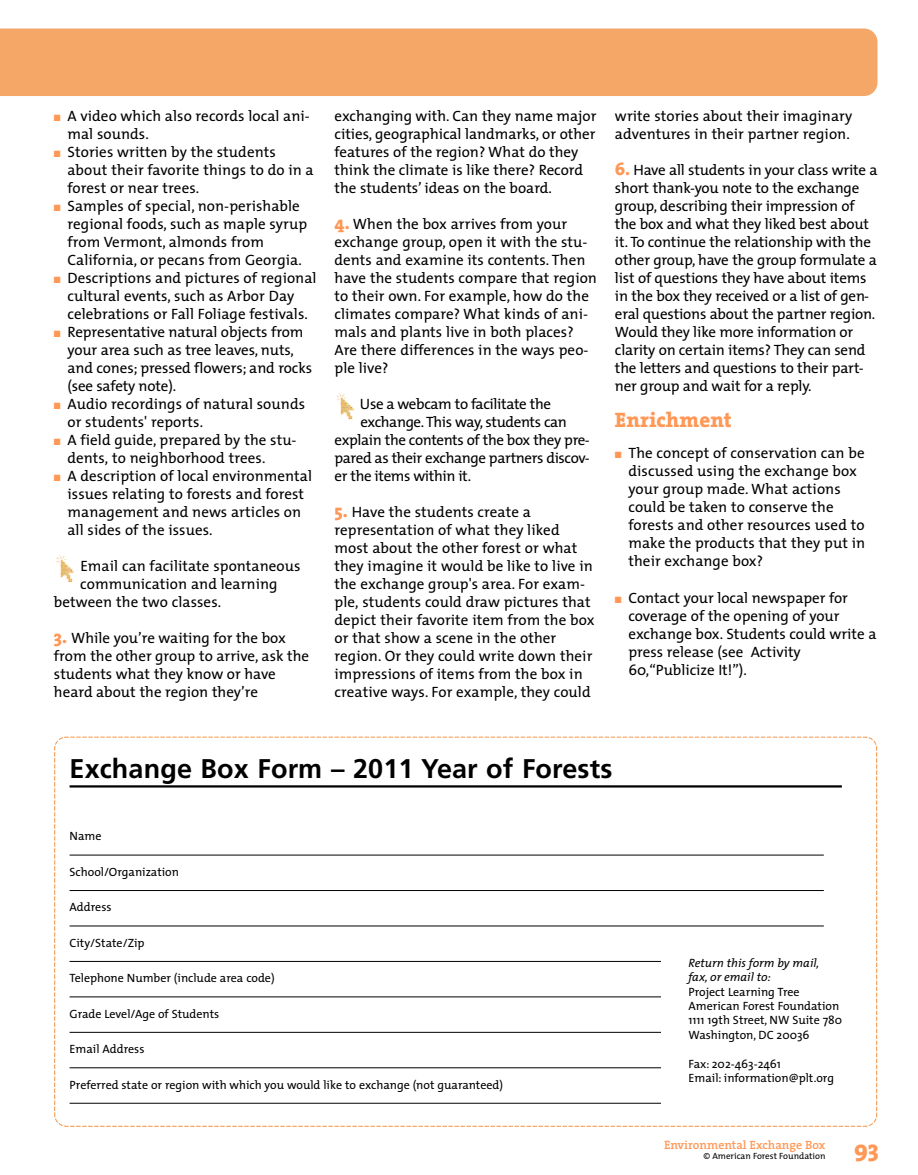
<style>
.page{position:relative;width:918px;height:1175px;background:#fff}
.page>*{position:absolute;margin:0;border:0;box-sizing:border-box;transform-origin:0 0}
.t1{font:700 27px "Frutiger";letter-spacing:.005em;color:#000}
.t2{font:800 24px "The Serif";color:#ff9755}
.t3{font:800 21px "The Serif";color:#ff9755}
.t4{font:15px/18px "The Mix";color:#000}
.t5{font:15px "The Mix";letter-spacing:-.025em;color:#000}
.t6{font:12px/14.4px "The Mix";color:#000}
.t7{font:italic 12px/14.4px "The Mix";color:#000}
.t8{font:600 12px "The Serif";color:#ff9755}
.t9{font:9px "The Mix";color:#000}
.s1{color:#ff9755}
.s2{font-family:"The Serif";font-weight:800;font-size:18px;color:#ff9755}
</style>
<div class="page">
<img style="left:338px;top:393px;width:17px;height:27px">
<img style="left:57px;top:555px;width:17px;height:28px">
<svg style="left:54px;top:736px;width:824px;height:390px"></svg>
<hr style="left:70px;top:785px;width:772px;height:2px;background:#000">
<svg style="left:69px;top:854px;width:756px;height:1px"></svg>
<svg style="left:69px;top:889px;width:756px;height:2px"></svg>
<svg style="left:69px;top:925px;width:756px;height:1px"></svg>
<svg style="left:69px;top:960px;width:593px;height:2px"></svg>
<svg style="left:69px;top:996px;width:593px;height:1px"></svg>
<svg style="left:69px;top:1031px;width:593px;height:2px"></svg>
<svg style="left:69px;top:1067px;width:593px;height:1px"></svg>
<svg style="left:69px;top:1102px;width:593px;height:2px"></svg>
<div style="left:662px;top:957px;width:207px;height:161px;background:#fff"></div>
<div style="left:0;top:28px;width:878px;height:68px;background:#f5a768"></div>
<p class="t4" style="left:67px;top:108px;width:244px;text-indent:-14px"><span class="s1">■</span> A video which also records local ani&shy;mal sounds.</p>
<p class="t4" style="left:67px;top:144px;width:248px;text-indent:-14px"><span class="s1">■</span> Stories written by the students about their favorite things to do in a forest or near trees.</p>
<p class="t4" style="left:67px;top:198px;width:241px;text-indent:-14px"><span class="s1">■</span> Samples of special, non-perishable regional foods, such as maple syrup from Vermont, almonds from California, or pecans from Georgia.</p>
<p class="t4" style="left:54px;top:270px;width:264px;text-align:center"><span class="s1">■</span> Descriptions and pictures of region al cultural events, such as Arbor Day celebrations or Fall Foliage festivals.</p>
<p class="t4" style="left:67px;top:324px;width:246px;text-indent:-14px"><span class="s1">■</span> Representative natural objects from your area such as tree leaves, nuts, and cones; pressed flowers; and rocks (see safety note).</p>
<p class="t4" style="left:67px;top:396px;width:239px;text-indent:-14px"><span class="s1">■</span> Audio recordings of natural sounds or students' reports.</p>
<p class="t4" style="left:67px;top:432px;width:231px;text-indent:-14px"><span class="s1">■</span> A field guide, prepared by the stu - dents, to neigh borhood trees.</p>
<p class="t4" style="left:67px;top:468px;width:246px;text-indent:-14px"><span class="s1">■</span> A description of local environmen tal issues relating to forests and forest management and news articles on all sides of the issues.</p>
<p class="t4" style="left:80px;top:558px;width:222px">Email can facilitate spontaneous</p>
<p class="t4" style="left:80px;top:576px;width:199px">communication and learning</p>
<p class="t4" style="left:54px;top:594px;width:169px">between the two classes.</p>
<p class="t4" style="left:54px;top:630px;width:257px"><span class="s2">3.</span> While you’re waiting for the box from the other group to arrive, ask the students what they know or have heard about the region they’re</p>
<p class="t4" style="left:334px;top:108px;width:264px">exchanging with. Can they name major cities, geographical landmarks, or other features of the region? What do they think the climate is like there? Record the students’ ideas on the board.</p>
<p class="t4" style="left:334px;top:216px;width:264px"><span class="s2">4.</span> When the box arrives from your exchange group, open it with the stu - dents and examine its contents. Then have the students compare that region to their own. For example, how do the climates compare? What kinds of ani - mals and plants live in both places?<br>Are there differences in the ways peo&shy;ple live?</p>
<p class="t5" style="left:360px;top:397px;width:193px">Use a webcam to facilitate the</p>
<p class="t5" style="left:360px;top:415px;width:208px">exchange. This way, students can</p>
<p class="t5" style="left:334px;top:433px;width:257px">explain the contents of the box they pre-</p>
<p class="t5" style="left:334px;top:451px;width:257px">pared as their exchange partners discov-</p>
<p class="t5" style="left:334px;top:469px;width:138px">er the items within it.</p>
<p class="t4" style="left:334px;top:504px;width:262px"><span class="s2">5.</span> Have the students create a<br>represen tation of what they liked most about the other forest or what they imagine it would be like to live in the exchange group's area. For exam - ple, students could draw pictures that depict their favorite item from the box or that show a scene in the other region. Or they could write down their impressions of items from the box in creative ways. For example, they could</p>
<p class="t4" style="left:615px;top:108px;width:239px">write stories about their imaginary adventures in their partner region.</p>
<p class="t4" style="left:615px;top:162px;width:264px"><span class="s2">6.</span> Have all students in your class write a short thank-you note to the exchange group, describing their impression of the box and what they liked best about it. To continue the relationship with the other group, have the group formulate a list of questions they have about items in the box they received or a list of gen&shy;eral questions about the partner region.<br>Would they like more information or clarity on certain items? They can send the letters and ques tions to their part&shy;ner group and wait for a reply.</p>
<h3 class="t3" style="left:615px;top:411px;width:118px">Enrichment</h3>
<p class="t4" style="left:628px;top:445px;width:238px;text-indent:-14px"><span class="s1">■</span> The concept of conservation can be discussed using the exchange box your group made. What actions could be taken to conserve the forests and other resources used to make the products that they put in their exchange box?</p>
<p class="t4" style="left:628px;top:589px;width:249px;text-indent:-14px"><span class="s1">■</span> Contact your local newspaper for coverage of the opening of your exchange box. Students could write a press release (see Activity<br>60,“Publicize It!”).</p>
<h1 class="t1" style="left:70px;top:757px;width:544px">Exchange Box Form – 2011 Year of Forests</h1>
<p class="t6" style="left:70px;top:830px;width:33px">Name</p>
<p class="t6" style="left:70px;top:865px;width:111px">School/Organization</p>
<p class="t6" style="left:70px;top:901px;width:43px">Address</p>
<p class="t6" style="left:70px;top:936px;width:77px">City/State/Zip</p>
<p class="t6" style="left:70px;top:972px;width:207px">Telephone Number (include area code)</p>
<p class="t6" style="left:70px;top:1007px;width:151px">Grade Level/Age of Students</p>
<p class="t6" style="left:70px;top:1042px;width:76px">Email Address</p>
<p class="t6" style="left:70px;top:1078px;width:435px">Preferred state or region with which you would like to exchange (not guaranteed)</p>
<p class="t7" style="left:688px;top:956px;width:132px">Return this form by mail, fax, or email to:</p>
<p class="t6" style="left:688px;top:985px;width:155px">Project Learning Tree<br>American Forest Foundation<br>1111 19th Street, NW Suite 780<br>Washington, DC 20036</p>
<p class="t6" style="left:688px;top:1057px;width:147px">Fax: 202-463-2461<br>Email: information@plt.org</p>
<p class="t8" style="left:664px;top:1140px;width:163px">Environmental Exchange Box</p>
<p class="t9" style="left:703px;top:1152px;width:124px">© American Forest Foundation</p>
<h2 class="t2" style="left:854px;top:1138px;width:26px">93</h2>
</div>
